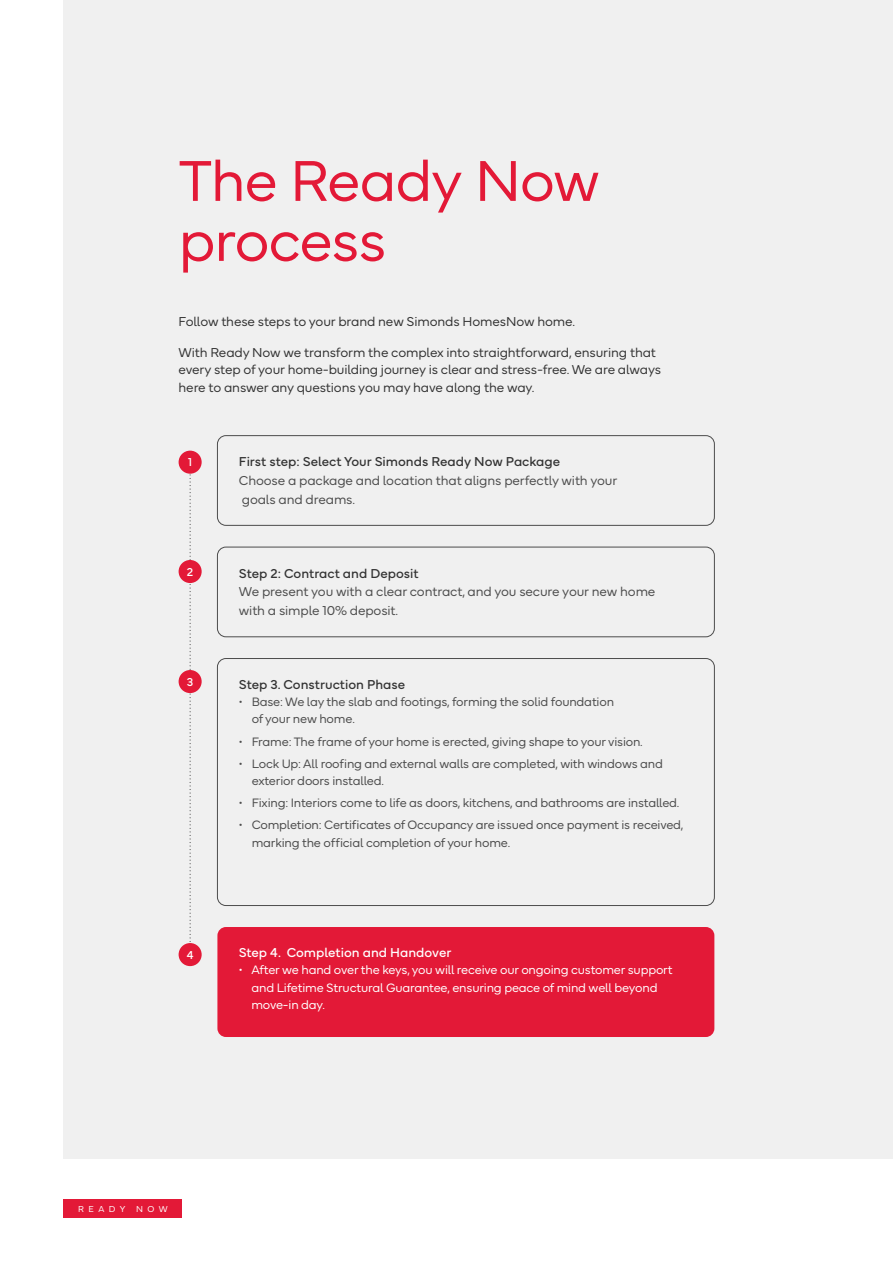
<style>
.page{position:relative;width:893px;height:1263px;background:#fff}
.page>*{position:absolute;margin:0;border:0;box-sizing:border-box;transform-origin:0 0}
.t1{font:300 60px/60px "Mundial";letter-spacing:-.02em;color:#e31937}
.t2{font:300 13.5px/17.5px "Mundial";letter-spacing:-.01em;color:#333}
.t3{font:300 13.5px/18.9px "Mundial";letter-spacing:-.01em;color:#4c4c4c}
.t4{font:13.5px "Mundial";color:#333}
.t5{font:13.5px "Mundial";color:#fff}
.t6{font:300 12.75px/17.2px "Mundial";letter-spacing:-.015em;color:#4c4c4c}
.t7{font:300 12.75px/17.2px "Mundial";letter-spacing:-.015em;color:#fff}
.t8{font:12px "Mundial";color:#fff}
.t9{font:300 9px "Mundial";letter-spacing:.5em;color:#fff}
</style>
<div class="page">
<div style="left:64px;top:0;width:829px;height:1159px;background:#f0f0f0"></div>
<div style="left:217px;top:435px;width:498px;height:91px;border:1px solid #4c4c4c;border-radius:9px"></div>
<div style="left:217px;top:547px;width:498px;height:90px;border:1px solid #4c4c4c;border-radius:9px"></div>
<div style="left:217px;top:658px;width:498px;height:248px;border:1px solid #4c4c4c;border-radius:9px"></div>
<div style="left:217px;top:927px;width:497px;height:110px;background:#e31937;border-radius:9px"></div>
<svg style="left:189px;top:474px;width:2px;height:468px"></svg>
<div style="left:179px;top:451px;width:23px;height:23px;background:#e31937;border-radius:50%"></div>
<div style="left:179px;top:560px;width:23px;height:23px;background:#e31937;border-radius:50%"></div>
<div style="left:179px;top:670px;width:23px;height:23px;background:#e31937;border-radius:50%"></div>
<div style="left:179px;top:943px;width:23px;height:23px;background:#e31937;border-radius:50%"></div>
<hr style="left:892px;top:0;width:1px;height:1159px;background:#bcbec0">
<div style="left:64px;top:1199px;width:118px;height:19px;background:#e31937"></div>
<h1 class="t1" style="left:179px;top:145px;width:423px">The Ready Now process</h1>
<p class="t2" style="left:179px;top:312px;width:398px">Follow these steps to your brand new Simonds HomesNow home.</p>
<p class="t2" style="left:179px;top:342px;width:484px">With Ready Now we transform the complex into straightforward, ensuring that every step of your home-building journey is clear and stress-free. We are always here to answer any questions you may have along the way.</p>
<p class="t8" style="left:188px;top:453px;width:5px">1</p>
<p class="t4" style="left:239px;top:451px;width:323px">First step: Select Your Simonds Ready Now Package</p>
<p class="t3" style="left:239px;top:470px;width:380px">Choose a package and location that aligns perfectly with your goals and dreams.</p>
<p class="t8" style="left:187px;top:562px;width:8px">2</p>
<p class="t4" style="left:239px;top:562px;width:181px">Step 2: Contract and Deposit</p>
<p class="t3" style="left:239px;top:581px;width:418px">We present you with a clear contract, and you secure your new home with a simple 10% deposit.</p>
<p class="t8" style="left:187px;top:672px;width:8px">3</p>
<p class="t4" style="left:239px;top:674px;width:168px">Step 3. Construction Phase</p>
<p class="t6" style="left:252px;top:692px;width:364px;text-indent:-13px">• Base: We lay the slab and footings, forming the solid foundation of your new home.</p>
<p class="t6" style="left:239px;top:731px;width:405px">• Frame: The frame of your home is erected, giving shape to your vision.</p>
<p class="t6" style="left:252px;top:753px;width:413px;text-indent:-13px">• Lock Up: All roofing and external walls are completed, with windows and exterior doors installed.</p>
<p class="t6" style="left:239px;top:793px;width:442px">• Fixing: Interiors come to life as doors, kitchens, and bathrooms are installed.</p>
<p class="t6" style="left:252px;top:815px;width:433px;text-indent:-13px">• Completion: Certificates of Occupancy are issued once payment is received, marking the official completion of your home.</p>
<p class="t8" style="left:187px;top:945px;width:8px">4</p>
<p class="t5" style="left:239px;top:942px;width:214px">Step 4. Completion and Handover</p>
<p class="t7" style="left:251px;top:960px;width:423px;text-indent:-13px">• After we hand over the keys, you will receive our ongoing customer support and Lifetime Structural Guarantee, ensuring peace of mind well beyond move-in day.</p>
<p class="t9" style="left:78px;top:1201px;width:91px">READY NOW</p>
</div>
